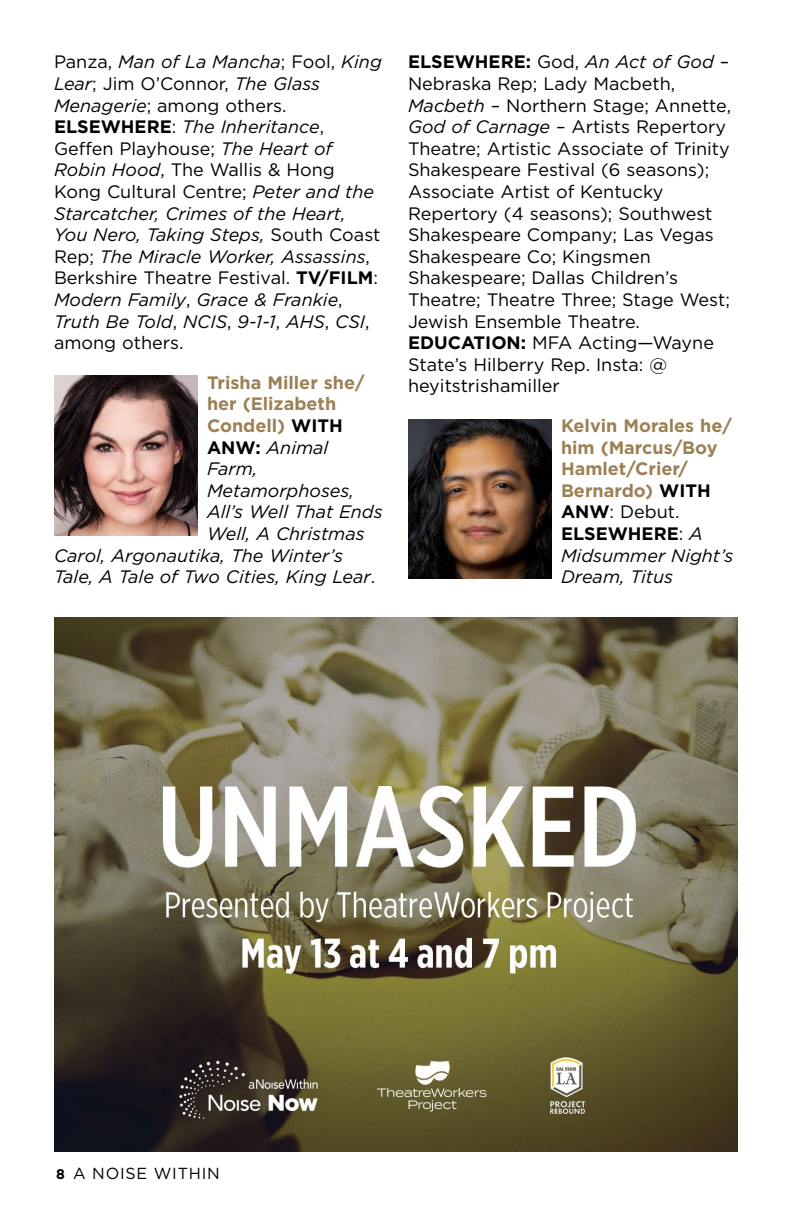
<style>
.page{position:relative;width:792px;height:1224px;background:#fff}
.page>*{position:absolute;margin:0;border:0;box-sizing:border-box;transform-origin:0 0}
.t1{font:italic 18px/21.6px "Gotham";color:#000}
.t2{font:18px/21.6px "Gotham";color:#000}
.t3{font:700 18px/21.6px "Gotham";color:#9d8155}
.t4{font:16px "Gotham";letter-spacing:.05em;color:#000}
.s1{font-style:normal}
.s2{font-weight:700;font-style:normal}
.s3{color:#000}
.s4{font-weight:700}
.s5{font-style:italic}
.s6{font-weight:400;color:#000}
.s7{font-weight:400;font-style:italic;color:#000}
.s8{font-weight:700;font-size:14px}
</style>
<div class="page">
<img style="left:54px;top:376px;width:144px;height:160px">
<img style="left:408px;top:419px;width:144px;height:160px">
<img style="left:54px;top:618px;width:684px;height:534px">
<p class="t1" style="left:54px;top:51px;width:329px"><span class="s1">Panza,</span> Man of La Mancha<span class="s1">; Fool,</span> King<br>Lear<span class="s1">; Jim O’Connor,</span> The Glass<br>Menagerie<span class="s1">; among others.<br></span><span class="s2">ELSEWHERE</span><span class="s1">:</span> The Inheritance<span class="s1">,<br>Geffen Playhouse;</span> The Heart of<br>Robin Hood<span class="s1">, The Wallis &amp; Hong<br>Kong Cultural Centre;</span> Peter and the<br>Starcatcher, Crimes of the Heart,<br>You Nero, Taking Steps, <span class="s1">South Coast<br>Rep;</span> The Miracle Worker, Assassins<span class="s1">,<br>Berkshire Theatre Festival.</span> <span class="s2">TV/FILM</span><span class="s1">:<br></span>Modern Family<span class="s1">,</span> Grace &amp; Frankie<span class="s1">,<br></span>Truth Be Told<span class="s1">,</span> NCIS<span class="s1">,</span> 9-1-1<span class="s1">,</span> AHS<span class="s1">,</span> CSI<span class="s1">, among others.</span></p>
<p class="t3" style="left:207px;top:372px;width:159px">Trisha Miller she/</p>
<p class="t3" style="left:207px;top:393px;width:131px">her (Elizabeth</p>
<p class="t3" style="left:207px;top:415px;width:137px">Condell) <span class="s3">WITH</span></p>
<p class="t1" style="left:207px;top:436px;width:123px"><span class="s2">ANW:</span> Animal</p>
<p class="t1" style="left:207px;top:458px;width:52px">Farm,</p>
<p class="t1" style="left:207px;top:479px;width:149px">Metamorphoses,</p>
<p class="t1" style="left:207px;top:501px;width:177px">All’s Well That Ends</p>
<p class="t1" style="left:207px;top:522px;width:159px">Well, A Christmas</p>
<p class="t1" style="left:54px;top:544px;width:290px">Carol, Argonautika, The Winter’s</p>
<p class="t1" style="left:54px;top:566px;width:320px">Tale, A Tale of Two Cities, King Lear<span class="s1">.</span></p>
<p class="t2" style="left:408px;top:51px;width:325px"><span class="s4">ELSEWHERE:</span> God, <span class="s5">An Act of God</span> –<br>Nebraska Rep; Lady Macbeth,<br><span class="s5">Macbeth</span> – Northern Stage; Annette,<br><span class="s5">God of Carnage</span> – Artists Repertory<br>Theatre; Artistic Associate of Trinity<br>Shakespeare Festival (6 seasons);<br>Associate Artist of Kentucky<br>Repertory (4 seasons); Southwest<br>Shakespeare Company; Las Vegas<br>Shakespeare Co; Kingsmen<br>Shakespeare; Dallas Children’s<br>Theatre; Theatre Three; Stage West;<br>Jewish Ensemble Theatre.<br><span class="s4">EDUCATION:</span> MFA Acting—Wayne<br>State’s Hilberry Rep. Insta: @ heyitstrishamiller</p>
<p class="t3" style="left:561px;top:415px;width:174px">Kelvin Morales he/ him (Marcus/Boy<br>Hamlet/Crier/<br>Bernardo) <span class="s3">WITH<br>ANW</span><span class="s6">: Debut.<br></span><span class="s3">ELSEWHERE</span><span class="s6">:</span> <span class="s7">A<br>Midsummer Night’s<br>Dream, Titus</span></p>
<p class="t4" style="left:56px;top:1163px;width:165px"><span class="s8">8</span> A NOISE WITHIN</p>
</div>
